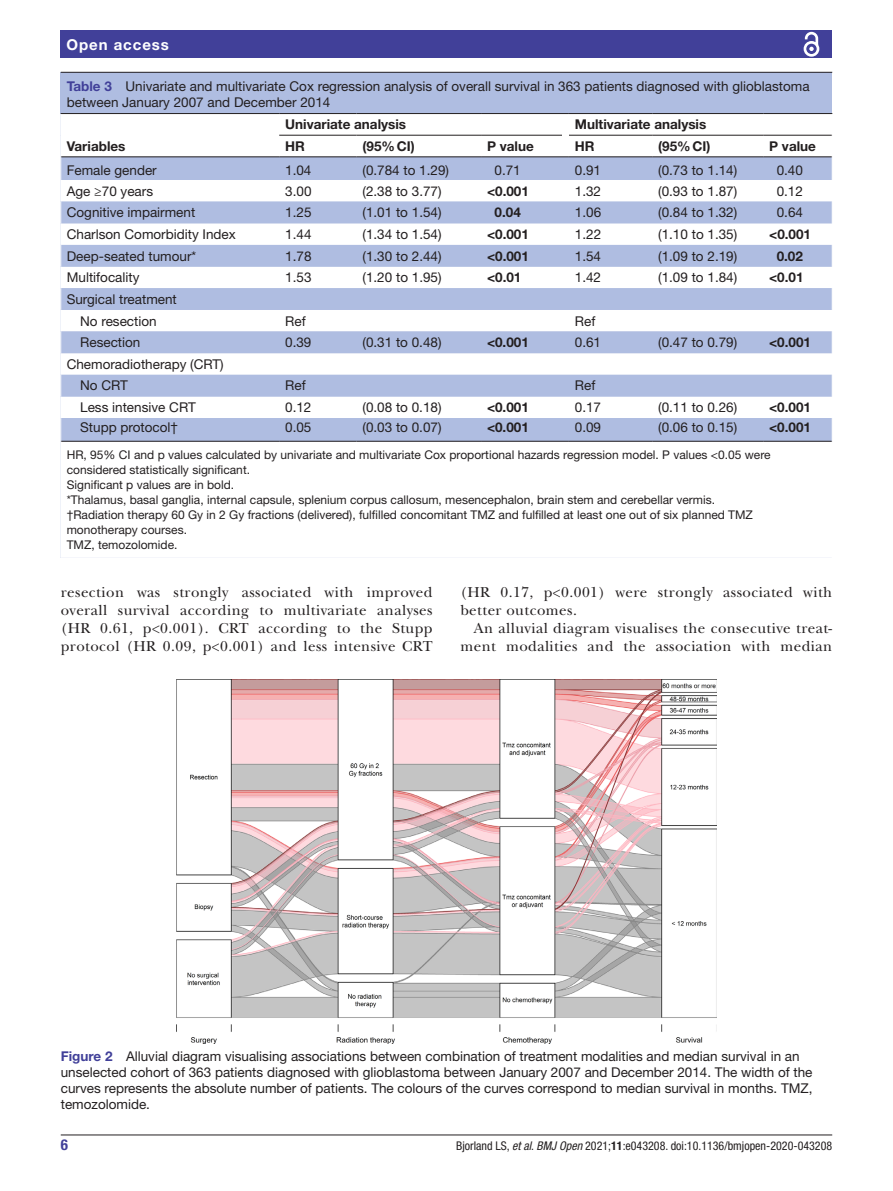
<style>
.page{position:relative;width:893px;height:1191px;background:#fff}
.page>*{position:absolute;margin:0;border:0;box-sizing:border-box;transform-origin:0 0}
.t1{font:15px/18px "New Baskerville";letter-spacing:.03em;color:#231f20;text-align:justify}
.t2{font:700 15px "Helvetica Neue LT Std";letter-spacing:.065em;color:#fff}
.t3{font:700 condensed 15px "Helvetica Neue LT Std";color:#414099}
.t4{font:13.5px/16.2px "Helvetica Neue LT Std";color:#231f20}
.t5{font:700 13.5px "Helvetica Neue LT Std";color:#231f20}
.t6{font:12px/15px "Helvetica Neue LT Std";color:#231f20}
.t7{font:condensed 12px "Helvetica Neue LT Std";color:#231f20}
.s1{font-weight:700;color:#414099}
.s2{font-style:italic}
.s3{font-weight:700}
</style>
<div class="page">
<hr style="left:61px;top:1134px;width:771px;height:1px;background:#231f20">
<div style="left:61px;top:31px;width:771px;height:27px;background:#414099"></div>
<svg style="left:803px;top:31px;width:17px;height:26px"></svg>
<div style="left:61px;top:73px;width:771px;height:485px;background:#afbde1"></div>
<hr style="left:61px;top:72px;width:771px;height:1px;background:#231f20">
<div style="left:61px;top:114px;width:771px;height:444px;background:#fff"></div>
<svg style="left:61px;top:157px;width:771px;height:284px"></svg>
<hr style="left:61px;top:156px;width:218px;height:1px;background:#231f20">
<hr style="left:61px;top:113px;width:218px;height:1px;background:#231f20">
<hr style="left:279px;top:113px;width:78px;height:1px;background:#231f20">
<hr style="left:357px;top:113px;width:124px;height:1px;background:#231f20">
<hr style="left:481px;top:113px;width:88px;height:1px;background:#231f20">
<hr style="left:569px;top:113px;width:83px;height:1px;background:#231f20">
<hr style="left:652px;top:113px;width:111px;height:1px;background:#231f20">
<hr style="left:763px;top:113px;width:69px;height:1px;background:#231f20">
<hr style="left:279px;top:135px;width:78px;height:1px;background:#231f20">
<hr style="left:279px;top:156px;width:78px;height:1px;background:#231f20">
<hr style="left:357px;top:135px;width:124px;height:1px;background:#231f20">
<hr style="left:357px;top:156px;width:124px;height:1px;background:#231f20">
<hr style="left:481px;top:135px;width:88px;height:1px;background:#231f20">
<hr style="left:481px;top:156px;width:88px;height:1px;background:#231f20">
<hr style="left:569px;top:135px;width:83px;height:1px;background:#231f20">
<hr style="left:569px;top:156px;width:83px;height:1px;background:#231f20">
<hr style="left:652px;top:135px;width:111px;height:1px;background:#231f20">
<hr style="left:652px;top:156px;width:111px;height:1px;background:#231f20">
<hr style="left:763px;top:135px;width:69px;height:1px;background:#231f20">
<hr style="left:763px;top:156px;width:69px;height:1px;background:#231f20">
<hr style="left:279px;top:441px;width:78px;height:1px;background:#231f20">
<hr style="left:357px;top:441px;width:124px;height:1px;background:#231f20">
<hr style="left:481px;top:441px;width:88px;height:1px;background:#231f20">
<hr style="left:569px;top:441px;width:83px;height:1px;background:#231f20">
<hr style="left:652px;top:441px;width:111px;height:1px;background:#231f20">
<hr style="left:763px;top:441px;width:69px;height:1px;background:#231f20">
<hr style="left:61px;top:441px;width:218px;height:1px;background:#231f20">
<svg style="left:60px;top:114px;width:1px;height:327px"></svg>
<hr style="left:67px;top:473px;width:765px;height:1px;background:#fff">
<hr style="left:67px;top:488px;width:765px;height:1px;background:#fff">
<hr style="left:67px;top:503px;width:765px;height:1px;background:#fff">
<hr style="left:67px;top:533px;width:765px;height:1px;background:#fff">
<hr style="left:67px;top:548px;width:765px;height:1px;background:#fff">
<svg style="left:563px;top:133px;width:6px;height:4px"></svg>
<img style="left:176px;top:680px;width:540px;height:363px">
<p class="t2" style="left:66px;top:35px;width:104px">Open access</p>
<p class="t4" style="left:67px;top:77px;width:744px"><span class="s1">Table 3</span> Univariate and multivariate Cox regression analysis of overall survival in 363 patients diagnosed with glioblastoma between January 2007 and December 2014</p>
<p class="t5" style="left:67px;top:138px;width:60px">Variables</p>
<p class="t5" style="left:285px;top:116px;width:122px">Univariate analysis</p>
<p class="t5" style="left:575px;top:116px;width:133px">Multivariate analysis</p>
<p class="t5" style="left:285px;top:138px;width:21px">HR</p>
<p class="t5" style="left:363px;top:138px;width:54px">(95%CI)</p>
<p class="t5" style="left:487px;top:138px;width:48px">P value</p>
<p class="t5" style="left:575px;top:138px;width:21px">HR</p>
<p class="t5" style="left:658px;top:138px;width:54px">(95%CI)</p>
<p class="t5" style="left:769px;top:138px;width:48px">P value</p>
<p class="t4" style="left:67px;top:162px;width:92px">Female gender</p>
<p class="t4" style="left:285px;top:162px;width:28px">1.04</p>
<p class="t4" style="left:363px;top:162px;width:88px">(0.784 to 1.29)</p>
<p class="t4" style="left:495px;top:162px;width:28px">0.71</p>
<p class="t4" style="left:575px;top:162px;width:28px">0.91</p>
<p class="t4" style="left:658px;top:162px;width:81px">(0.73 to 1.14)</p>
<p class="t4" style="left:777px;top:162px;width:28px">0.40</p>
<p class="t4" style="left:67px;top:182px;width:88px">Age ≥70 years</p>
<p class="t4" style="left:285px;top:182px;width:28px">3.00</p>
<p class="t4" style="left:363px;top:182px;width:81px">(2.38 to 3.77)</p>
<p class="t5" style="left:487px;top:182px;width:43px">&lt;0.001</p>
<p class="t4" style="left:575px;top:182px;width:28px">1.32</p>
<p class="t4" style="left:658px;top:182px;width:81px">(0.93 to 1.87)</p>
<p class="t4" style="left:777px;top:182px;width:28px">0.12</p>
<p class="t4" style="left:67px;top:204px;width:130px">Cognitive impairment</p>
<p class="t4" style="left:285px;top:204px;width:28px">1.25</p>
<p class="t4" style="left:363px;top:204px;width:81px">(1.01 to 1.54)</p>
<p class="t5" style="left:495px;top:204px;width:28px">0.04</p>
<p class="t4" style="left:575px;top:204px;width:28px">1.06</p>
<p class="t4" style="left:658px;top:204px;width:81px">(0.84 to 1.32)</p>
<p class="t4" style="left:777px;top:204px;width:28px">0.64</p>
<p class="t4" style="left:67px;top:226px;width:171px">Charlson Comorbidity Index</p>
<p class="t4" style="left:285px;top:226px;width:28px">1.44</p>
<p class="t4" style="left:363px;top:226px;width:81px">(1.34 to 1.54)</p>
<p class="t5" style="left:487px;top:226px;width:43px">&lt;0.001</p>
<p class="t4" style="left:575px;top:226px;width:28px">1.22</p>
<p class="t4" style="left:658px;top:226px;width:81px">(1.10 to 1.35)</p>
<p class="t5" style="left:769px;top:226px;width:43px">&lt;0.001</p>
<p class="t4" style="left:67px;top:247px;width:131px">Deep-seated tumour*</p>
<p class="t4" style="left:285px;top:247px;width:28px">1.78</p>
<p class="t4" style="left:363px;top:247px;width:81px">(1.30 to 2.44)</p>
<p class="t5" style="left:487px;top:247px;width:43px">&lt;0.001</p>
<p class="t4" style="left:575px;top:247px;width:28px">1.54</p>
<p class="t4" style="left:658px;top:247px;width:81px">(1.09 to 2.19)</p>
<p class="t5" style="left:777px;top:247px;width:28px">0.02</p>
<p class="t4" style="left:67px;top:269px;width:74px">Multifocality</p>
<p class="t4" style="left:285px;top:269px;width:28px">1.53</p>
<p class="t4" style="left:363px;top:269px;width:81px">(1.20 to 1.95)</p>
<p class="t5" style="left:487px;top:269px;width:36px">&lt;0.01</p>
<p class="t4" style="left:575px;top:269px;width:28px">1.42</p>
<p class="t4" style="left:658px;top:269px;width:81px">(1.09 to 1.84)</p>
<p class="t5" style="left:769px;top:269px;width:36px">&lt;0.01</p>
<p class="t4" style="left:67px;top:288px;width:112px;line-height:21.6px;text-align:center">Surgical treatment<br>No resection</p>
<p class="t4" style="left:285px;top:312px;width:22px">Ref</p>
<p class="t4" style="left:575px;top:312px;width:22px">Ref</p>
<p class="t4" style="left:80px;top:334px;width:62px">Resection</p>
<p class="t4" style="left:285px;top:334px;width:28px">0.39</p>
<p class="t4" style="left:363px;top:334px;width:81px">(0.31 to 0.48)</p>
<p class="t5" style="left:487px;top:334px;width:43px">&lt;0.001</p>
<p class="t4" style="left:575px;top:334px;width:28px">0.61</p>
<p class="t4" style="left:658px;top:334px;width:81px">(0.47 to 0.79)</p>
<p class="t5" style="left:769px;top:334px;width:43px">&lt;0.001</p>
<p class="t4" style="left:80px;top:353px;width:145px;line-height:21.6px;text-indent:-14px">Chemoradiotherapy (CRT)<br>No CRT</p>
<p class="t4" style="left:285px;top:377px;width:22px">Ref</p>
<p class="t4" style="left:575px;top:377px;width:22px">Ref</p>
<p class="t4" style="left:80px;top:399px;width:117px">Less intensive CRT</p>
<p class="t4" style="left:285px;top:399px;width:28px">0.12</p>
<p class="t4" style="left:362px;top:399px;width:81px">(0.08 to 0.18)</p>
<p class="t5" style="left:487px;top:399px;width:43px">&lt;0.001</p>
<p class="t4" style="left:575px;top:399px;width:28px">0.17</p>
<p class="t4" style="left:658px;top:399px;width:81px">(0.11 to 0.26)</p>
<p class="t5" style="left:769px;top:399px;width:43px">&lt;0.001</p>
<p class="t4" style="left:80px;top:419px;width:99px">Stupp protocol†</p>
<p class="t4" style="left:285px;top:419px;width:28px">0.05</p>
<p class="t4" style="left:362px;top:419px;width:81px">(0.03 to 0.07)</p>
<p class="t5" style="left:487px;top:419px;width:43px">&lt;0.001</p>
<p class="t4" style="left:575px;top:419px;width:28px">0.09</p>
<p class="t4" style="left:658px;top:419px;width:81px">(0.06 to 0.15)</p>
<p class="t5" style="left:769px;top:419px;width:43px">&lt;0.001</p>
<p class="t6" style="left:67px;top:447px;width:705px">HR, 95% CI and p values calculated by univariate and multivariate Cox proportional hazards regression model. P values &lt;0.05 were considered statistically significant.<br>Significant p values are in bold.<br>*Thalamus, basal ganglia, internal capsule, splenium corpus callosum, mesencephalon, brain stem and cerebellar vermis. †Radiation therapy 60 Gy in 2 Gy fractions (delivered), fulfilled concomitant TMZ and fulfilled at least one out of six planned TMZ monotherapy courses.<br>TMZ, temozolomide.</p>
<p class="t1" style="left:61px;top:583px;width:373px">resection was strongly associated with improved overall survival according to multivariate analyses (HR 0.61, p&lt;0.001). CRT according to the Stupp protocol (HR 0.09, p&lt;0.001) and less intensive CRT</p>
<p class="t1" style="left:460px;top:583px;width:373px">(HR 0.17, p&lt;0.001) were strongly associated with better outcomes.</p>
<p class="t1" style="left:460px;top:619px;width:373px;text-align:right">An alluvial diagram visualises the consecutive treat&shy;ment modalities and the association with median</p>
<p class="t4" style="left:61px;top:1047px;width:753px"><span class="s1">Figure 2</span> Alluvial diagram visualising associations between combination of treatment modalities and median survival in an unselected cohort of 363 patients diagnosed with glioblastoma between January 2007 and December 2014. The width of the curves represents the absolute number of patients. The colours of the curves correspond to median survival in months. TMZ, temozolomide.</p>
<p class="t3" style="left:61px;top:1135px;width:9px">6</p>
<p class="t7" style="left:456px;top:1138px;width:378px">Bjorland LS, <span class="s2">et al</span>. <span class="s2">BMJ Open</span> 2021;<span class="s3">11</span>:e043208. doi:10.1136/bmjopen-2020-043208</p>
</div>
